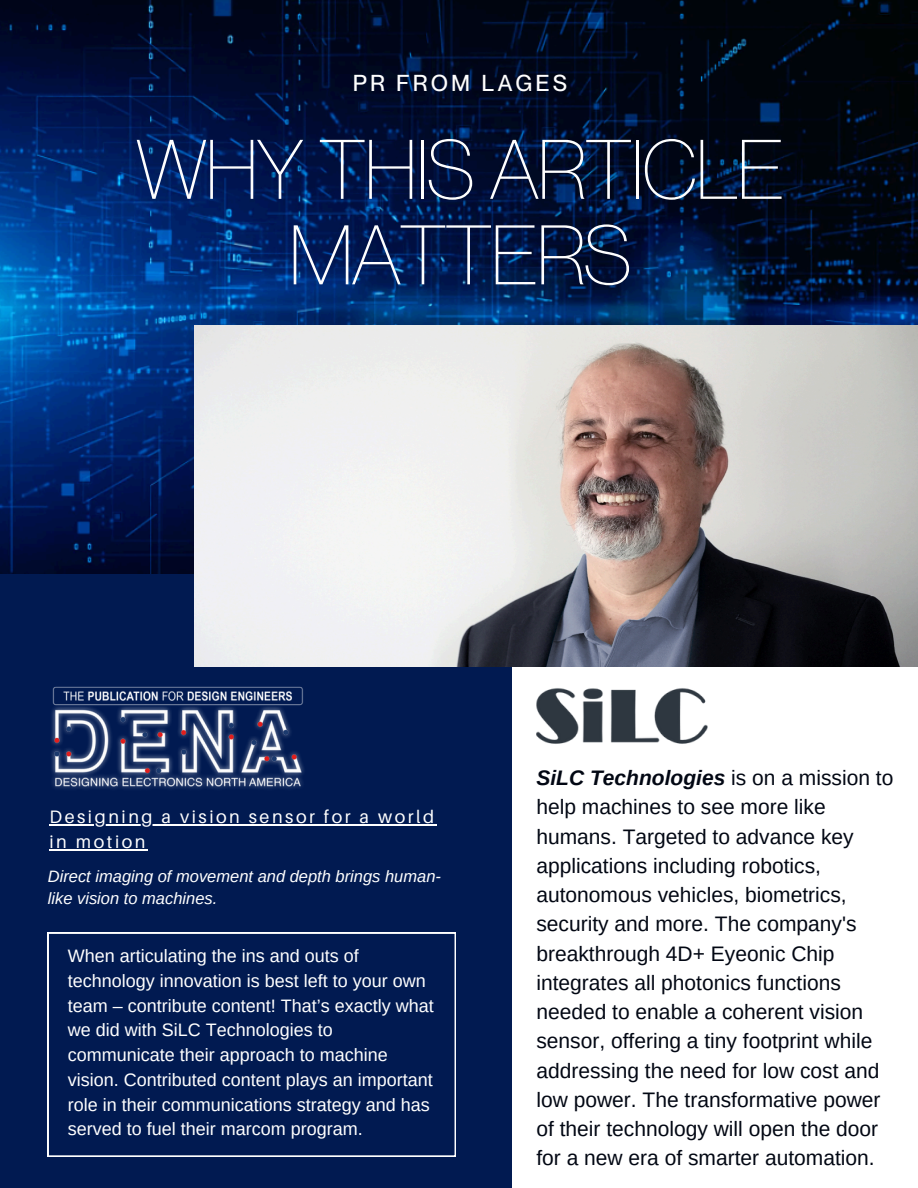
<style>
.page{position:relative;width:918px;height:1188px;background:#fff}
.page>*{position:absolute;margin:0;border:0;box-sizing:border-box;transform-origin:0 0}
.t1{font:300 82.5px/85.5px "Neue Montreal";letter-spacing:-.03em;color:#fefefe;text-align:center}
.t2{font:500 22.5px "Neue Montreal";letter-spacing:.16em;color:#fefefe}
.t3{font:21px/29.2px "Arimo";color:#020713}
.t4{font:18px/24.8px "Arimo";color:#fff}
.t5{font:18px/24.8px "Aileron";letter-spacing:.14em;color:#fff}
.t6{font:italic 16.5px/22.5px "Arimo";color:#fff}
.s1{font-weight:700;font-style:italic}
</style>
<div class="page">
<div style="left:0;top:545px;width:512px;height:643px;background:#011a51"></div>
<img style="left:0;top:0;width:918px;height:574px">
<img style="left:194px;top:326px;width:724px;height:341px">
<svg style="left:48px;top:933px;width:408px;height:223px"></svg>
<img style="left:51px;top:686px;width:253px;height:103px">
<hr style="left:50px;top:825px;width:387px;height:1px;background:#fff">
<hr style="left:50px;top:849px;width:98px;height:1px;background:#fff">
<img style="left:536px;top:688px;width:172px;height:56px">
<h2 class="t2" style="left:353px;top:69px;width:216px">PR FROM LAGES</h2>
<p class="t1" style="left:136px;top:125px;width:650px">WHY THIS ARTICLE<br>MATTERS</p>
<h1 class="t5" style="left:50px;top:804px;width:386px">Designing a vision sensor for a world in motion</h1>
<p class="t6" style="left:48px;top:865px;width:395px">Direct imaging of movement and depth brings human&shy;like vision to machines.</p>
<p class="t4" style="left:68px;top:943px;width:367px">When articulating the ins and outs of technology innovation is best left to your own team – contribute content! That’s exactly what we did with SiLC Technologies to communicate their approach to machine vision. Contributed content plays an important role in their communications strategy and has served to fuel their marcom program.</p>
<p class="t3" style="left:536px;top:763px;width:358px"><span class="s1">SiLC Technologies</span> is on a mission to help machines to see more like humans. Targeted to advance key applications including robotics, autonomous vehicles, biometrics, security and more. The company's breakthrough 4D+ Eyeonic Chip integrates all photonics functions needed to enable a coherent vision sensor, offering a tiny footprint while addressing the need for low cost and low power. The transformative power of their technology will open the door for a new era of smarter automation.</p>
</div>
